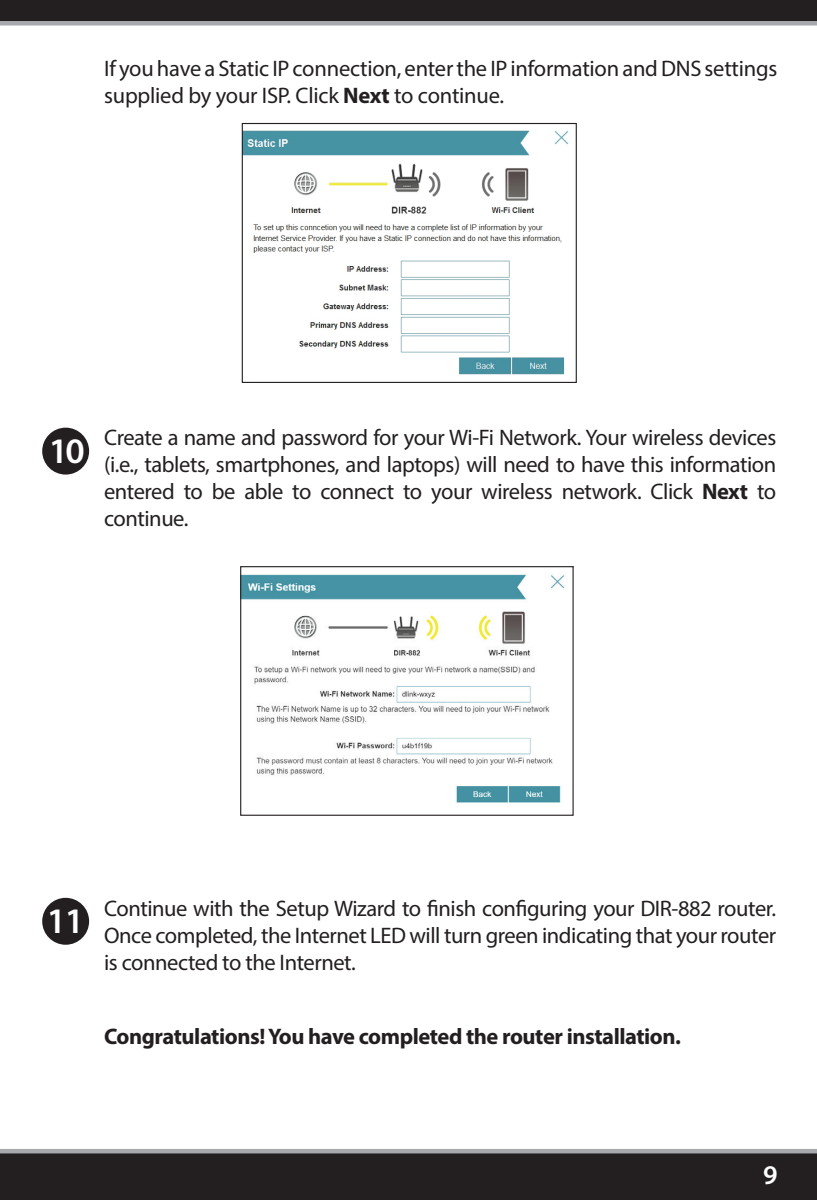
<style>
.page{position:relative;width:817px;height:1200px;background:#fff}
.page>*{position:absolute;margin:0;border:0;box-sizing:border-box;transform-origin:0 0}
.t1{font:600 36px "Myriad Pro";color:#fff}
.t2{font:600 27px "Myriad Pro";color:#fff}
.t3{font:22.5px/27px "Myriad Pro";letter-spacing:-.02em;color:#231f20;text-align:justify}
.t4{font:700 22.5px "Myriad Pro";letter-spacing:-.02em;color:#231f20}
.s1{font-weight:700}
</style>
<div class="page">
<svg style="left:0;top:1149px;width:816px;height:50px;background:#2e2b2c"></svg>
<svg style="left:0;top:0;width:816px;height:26px;background:#3e3a3c"></svg>
<img style="left:244px;top:130px;width:325px;height:245px">
<div style="left:242px;top:123px;width:334px;height:260px;border:1px solid #231f20"></div>
<img style="left:242px;top:574px;width:323px;height:229px">
<div style="left:240px;top:566px;width:333px;height:249px;border:1px solid #231f20"></div>
<div style="left:43px;top:898px;width:45px;height:45px;background:#231f20;border-radius:50%"></div>
<div style="left:42px;top:897px;width:47px;height:47px;border:2px solid #231f20;border-radius:50%"></div>
<div style="left:43px;top:428px;width:45px;height:45px;background:#231f20;border-radius:50%"></div>
<div style="left:42px;top:427px;width:47px;height:47px;border:2px solid #231f20;border-radius:50%"></div>
<p class="t3" style="left:104px;top:54px;width:674px">If you have a Static IP connection, enter the IP information and DNS settings supplied by your ISP. Click <span class="s1">Next</span> to continue.</p>
<h1 class="t1" style="left:49px;top:428px;width:37px">10</h1>
<p class="t3" style="left:104px;top:423px;width:673px">Create a name and password for your Wi-Fi Network. Your wireless devices (i.e., tablets, smartphones, and laptops) will need to have this information entered to be able to connect to your wireless network. Click <span class="s1">Next</span> to continue.</p>
<h1 class="t1" style="left:47px;top:897px;width:39px">11</h1>
<p class="t3" style="left:104px;top:894px;width:673px">Continue with the Setup Wizard to finish configuring your DIR-882 router.<br>Once completed, the Internet LED will turn green indicating that your router is connected to the Internet.</p>
<p class="t4" style="left:104px;top:1021px;width:578px">Congratulations! You have completed the router installation.</p>
<p class="t2" style="left:762px;top:1157px;width:16px">9</p>
</div>
